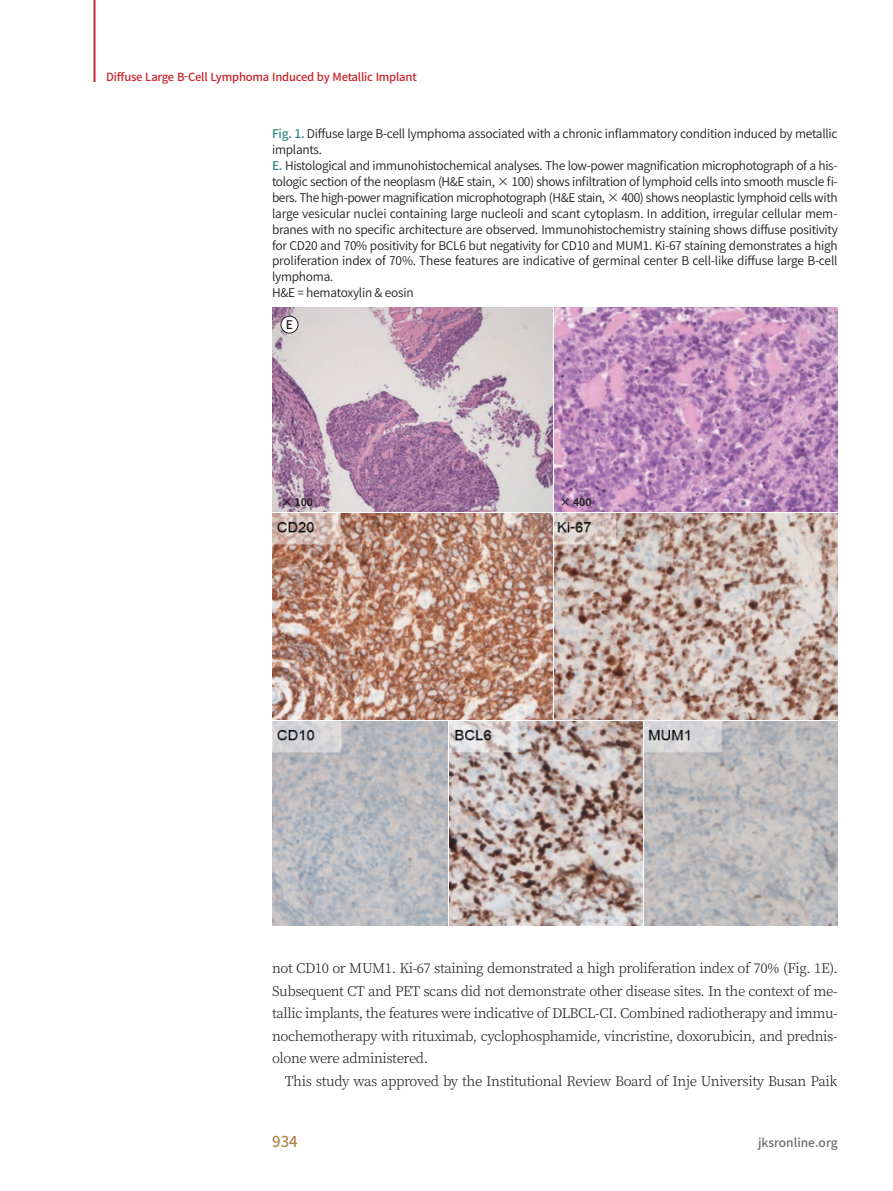
<style>
.page{position:relative;width:893px;height:1191px;background:#fff}
.page>*{position:absolute;margin:0;border:0;box-sizing:border-box;transform-origin:0 0}
.t1{font:500 15px "Noto Sans CJ Kkr";color:#b08548}
.영문본문{font:300 13.5px/22.5px "Noto Serif CJ Kkr";letter-spacing:-.03em;color:#231f20;text-align:justify}
.그림제목1{font:600 12px/15.9px "Noto Sans CJ Kkr";letter-spacing:-.02em;color:#231f20;text-align:justify}
.그림제목{font:600 12px/15.9px "Noto Sans CJ Kkr";letter-spacing:-.02em;color:#231f20}
.t2{font:500 12px "Noto Sans CJ Kkr";color:#6c6d70}
.캡션{font:500 12px "Noto Sans CJ Kkr";color:#231f20}
.t3{font:500 11.25px "Noto Sans CJ Kkr";letter-spacing:-.02em;color:#c8242b}
.그래프_글{font:700 10.5px "Noto Sans CJ Kkr";color:#231f20}
.s1{font-weight:500;color:#328886}
</style>
<div class="page">
<hr style="left:94px;top:0;width:1px;height:82px;background:#c8242b">
<img style="left:272px;top:307px;width:280px;height:204px">
<img style="left:555px;top:307px;width:283px;height:204px">
<img style="left:272px;top:513px;width:280px;height:207px">
<img style="left:555px;top:513px;width:283px;height:207px">
<img style="left:272px;top:722px;width:176px;height:204px">
<img style="left:450px;top:722px;width:192px;height:204px">
<img style="left:645px;top:722px;width:193px;height:204px">
<div style="left:281px;top:316px;width:17px;height:17px;background:#fff;border-radius:50%"></div>
<div style="left:281px;top:316px;width:17px;height:17px;border:1px solid #231f20;border-radius:50%"></div>
<p class="t3" style="left:106px;top:70px;width:312px">Diffuse Large B-Cell Lymphoma Induced by Metallic Implant</p>
<p class="그림제목" style="left:272px;top:126px;width:567px"><span class="s1">Fig. 1.</span> Diffuse large B-cell lymphoma associated with a chronic inflammatory condition induced by metallic implants.</p>
<p class="그림제목1" style="left:272px;top:158px;width:567px"><span class="s1">E.</span> Histological and immunohistochemical analyses. The low-power magnification microphotograph of a his&shy;tologic section of the neoplasm (H&amp;E stain, × 100) shows infiltration of lymphoid cells into smooth muscle fi&shy;bers. The high-power magnification microphotograph (H&amp;E stain, × 400) shows neoplastic lymphoid cells with large vesicular nuclei containing large nucleoli and scant cytoplasm. In addition, irregular cellular mem&shy;branes with no specific architecture are observed. Immunohistochemistry staining shows diffuse positivity for CD20 and 70% positivity for BCL6 but negativity for CD10 and MUM1. Ki-67 staining demonstrates a high proliferation index of 70%. These features are indicative of germinal center B cell-like diffuse large B-cell lymphoma.</p>
<p class="그림제목1" style="left:272px;top:285px;width:143px">H&amp;E = hematoxylin &amp; eosin</p>
<p class="캡션" style="left:286px;top:318px;width:9px">E</p>
<p class="그래프_글" style="left:282px;top:496px;width:33px">× 100</p>
<p class="그래프_글" style="left:560px;top:496px;width:33px">× 400</p>
<p class="영문본문" style="left:272px;top:957px;width:567px">not CD10 or MUM1. Ki-67 staining demonstrated a high proliferation index of 70% (Fig. 1E).<br>Subsequent CT and PET scans did not demonstrate other disease sites. In the context of me&shy;tallic implants, the features were indicative of DLBCL-CI. Combined radiotherapy and immu&shy;nochemotherapy with rituximab, cyclophosphamide, vincristine, doxorubicin, and prednis&shy;olone were administered.</p>
<p class="영문본문" style="left:285px;top:1069px;width:554px">This study was approved by the Institutional Review Board of Inje University Busan Paik</p>
<p class="t1" style="left:272px;top:1132px;width:27px">934</p>
<p class="t2" style="left:758px;top:1135px;width:81px">jksronline.org</p>
</div>
